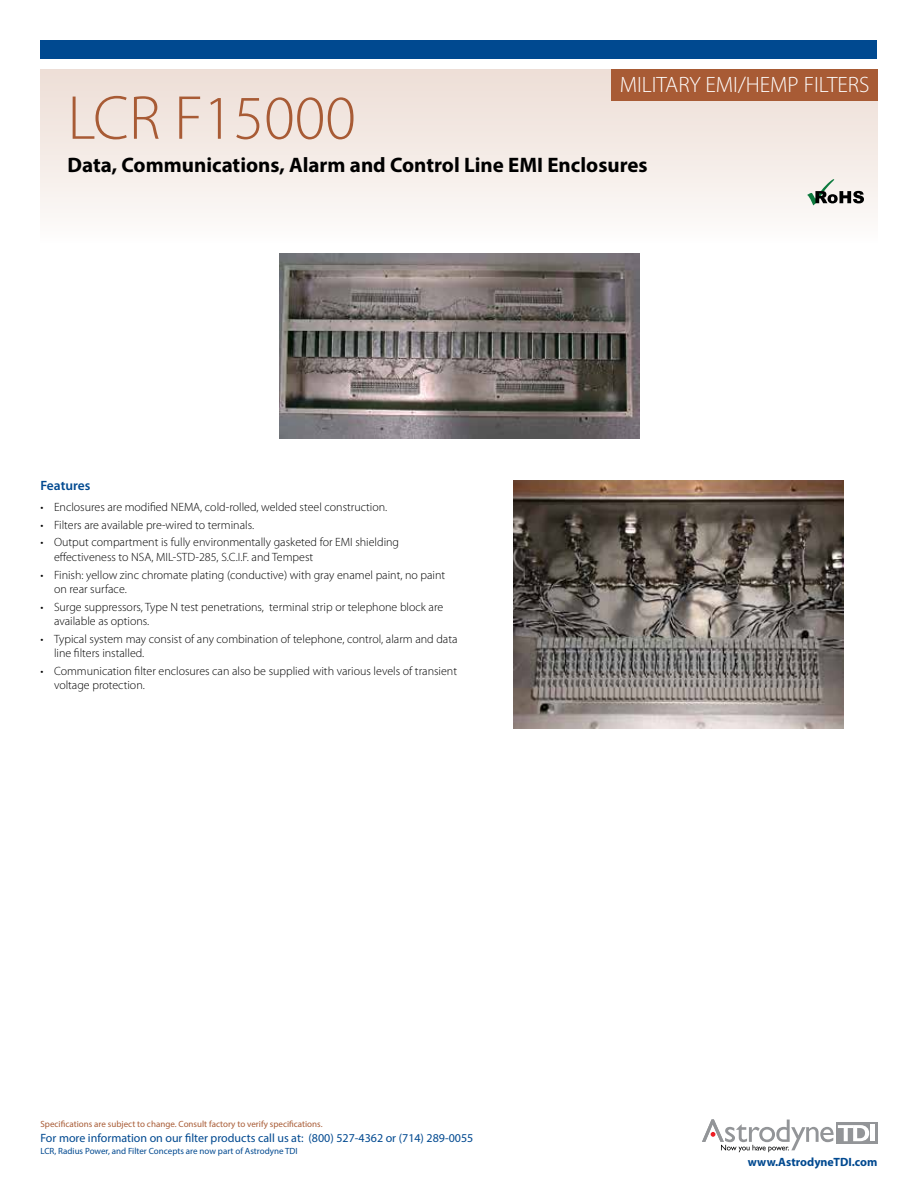
<style>
.page{position:relative;width:918px;height:1188px;background:#fff}
.page>*{position:absolute;margin:0;border:0;box-sizing:border-box;transform-origin:0 0}
.t1{font:300 62.7px "Myriad Pro";color:#a85b35}
.t2{font:300 22.35px "Myriad Pro";color:#fff}
.t3{font:700 21px "Myriad Pro";color:#000}
.t4{font:600 13.5px "Myriad Pro";color:#004990}
.t5{font:300 12px/14.4px "Myriad Pro";color:#000}
.t6{font:12px "Myriad Pro";color:#004990}
.t7{font:700 12px "Myriad Pro";color:#004990}
.t8{font:9px "Myriad Pro";color:#a85b35}
.t9{font:9px "Myriad Pro";color:#004990}
</style>
<div class="page">
<div style="left:40px;top:69px;width:838px;height:174px;background:linear-gradient(to bottom,#edddd5,#fdfcfa)"></div>
<div style="left:40px;top:40px;width:838px;height:19px;background:#004990"></div>
<div style="left:611px;top:69px;width:267px;height:31px;background:#a85b35"></div>
<svg style="left:807px;top:179px;width:57px;height:26px"></svg>
<svg style="left:869px;top:1123px;width:9px;height:21px"></svg>
<hr style="left:870px;top:1125px;width:4px;height:16px;background:#fff">
<svg style="left:702px;top:1119px;width:167px;height:33px"></svg>
<img style="left:280px;top:253px;width:359px;height:185px">
<img style="left:514px;top:481px;width:330px;height:247px">
<h2 class="t2" style="left:620px;top:71px;width:251px">MILITARY EMI/HEMP FILTERS</h2>
<h1 class="t1" style="left:68px;top:80px;width:290px">LCR F15000</h1>
<h3 class="t3" style="left:68px;top:151px;width:582px">Data, Communications, Alarm and Control Line EMI Enclosures</h3>
<p class="t4" style="left:40px;top:477px;width:51px">Features</p>
<p class="t5" style="left:40px;top:500px;width:348px">• Enclosures are modified NEMA, cold-rolled, welded steel construction.</p>
<p class="t5" style="left:40px;top:518px;width:215px">• Filters are available pre-wired to terminals.</p>
<p class="t5" style="left:54px;top:535px;width:347px;text-indent:-14px">• Output compartment is fully environmentally gasketed for EMI shielding effectiveness to NSA, MIL-STD-285, S.C.I.F. and Tempest</p>
<p class="t5" style="left:54px;top:567px;width:393px;text-indent:-14px">• Finish: yellow zinc chromate plating (conductive) with gray enamel paint, no paint on rear surface.</p>
<p class="t5" style="left:54px;top:599px;width:391px;text-indent:-14px">• Surge suppressors, Type N test penetrations, terminal strip or telephone block are available as options.</p>
<p class="t5" style="left:54px;top:631px;width:405px;text-indent:-14px">• Typical system may consist of any combination of telephone, control, alarm and data line filters installed.</p>
<p class="t5" style="left:54px;top:663px;width:405px;text-indent:-14px">• Communication filter enclosures can also be supplied with various levels of transient voltage protection.</p>
<p class="t8" style="left:40px;top:1119px;width:284px">Specifications are subject to change. Consult factory to verify specifications.</p>
<p class="t6" style="left:40px;top:1130px;width:434px">For more information on our filter products call us at: (800) 527-4362 or (714) 289-0055</p>
<p class="t9" style="left:40px;top:1145px;width:259px">LCR, Radius Power, and Filter Concepts are now part of Astrodyne TDI</p>
<p class="t7" style="left:748px;top:1154px;width:131px">www.AstrodyneTDI.com</p>
</div>
